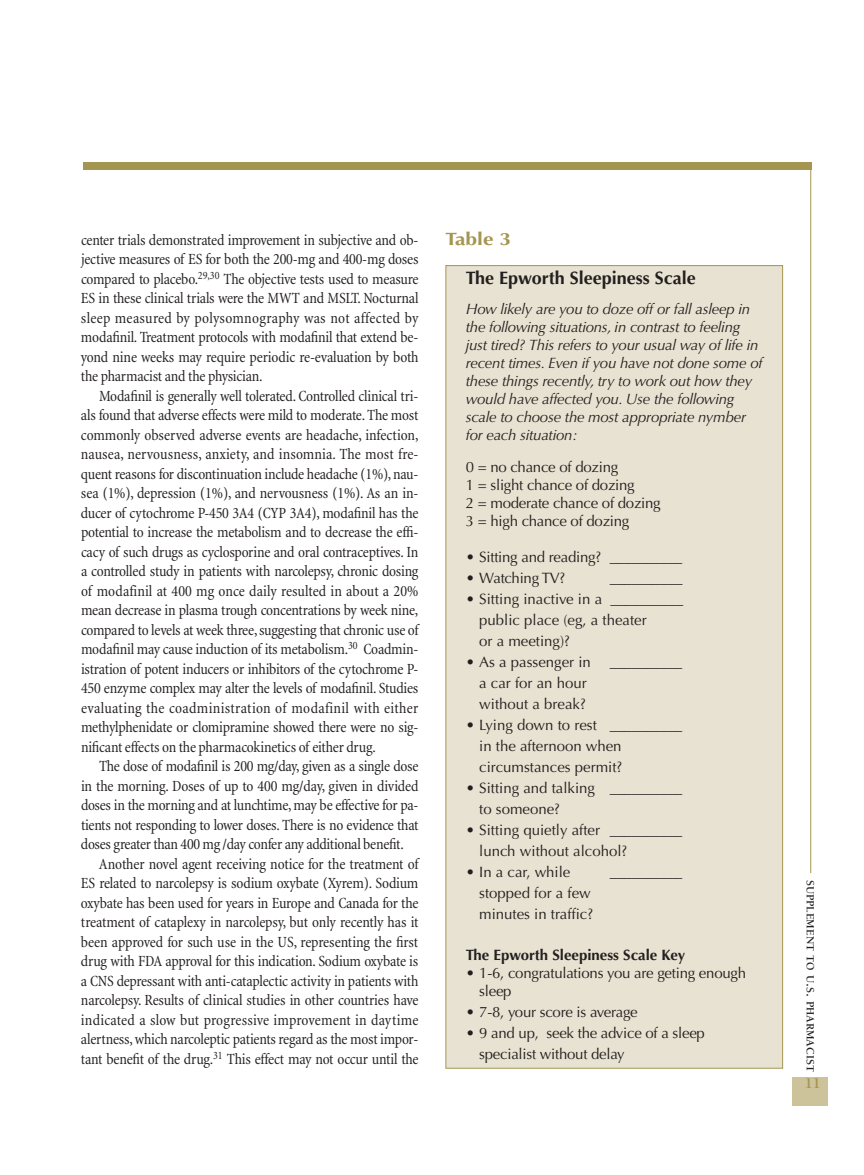
<style>
.page{position:relative;width:864px;height:1175px;background:#fff}
.page>*{position:absolute;margin:0;border:0;box-sizing:border-box;transform-origin:0 0}
.t1{font:700 18px "Optima";color:#231f1f}
.t2{font:700 17.85px "Optima";color:#a49650;scale:1.18 1}
.t3{font:condensed 15.75px/19.5px "Minion";letter-spacing:-.015em;color:#231f1f;text-align:justify}
.t4{font:condensed 15.75px "Minion";letter-spacing:.01em;color:#231f1f}
.t5{font:15px/21px "Optima";color:#231f1f}
.t6{font:italic 15px/18px "Optima";letter-spacing:-.015em;color:#231f1f}
.t7{font:700 15px "Optima";color:#231f1f}
.t8{font:700 15px "Berkeley";color:#a49650}
.t9{font:700 11.25px "Berkeley";color:#231f1f}
.s1{font-size:15px}
</style>
<div class="page">
<div style="left:792px;top:1077px;width:36px;height:29px;background:#cdc39b"></div>
<hr style="left:810px;top:169px;width:1px;height:704px;background:#a49650">
<div style="left:83px;top:162px;width:728px;height:8px;background:#a49650"></div>
<div style="left:446px;top:265px;width:337px;height:803px;background:#e7e2d1"></div>
<p class="t3" style="left:81px;top:231px;width:339px">center trials demonstrated improvement in subjective and ob&shy;jective measures of ES for both the 200-mg and 400-mg doses compared to placebo.<sup>29,30</sup> The objective tests used to measure ES in these clinical trials were the MWT and MSLT. Nocturnal sleep measured by polysomnography was not affected by modafinil. Treatment protocols with modafinil that extend be&shy;yond nine weeks may require periodic re-evaluation by both the pharmacist and the physician.</p>
<p class="t3" style="left:81px;top:387px;width:339px;text-indent:18px">Modafinil is generally well tolerated. Controlled clinical tri&shy;als found that adverse effects were mild to moderate. The most commonly observed adverse events are headache, infection, nausea, nervousness, anxiety, and insomnia. The most fre&shy;quent reasons for discontinuation include headache (1%), nau&shy;sea (1%), depression (1%), and nervousness (1%). As an in&shy;ducer of cytochrome P-450 3A4 (CYP 3A4), modafinil has the potential to increase the metabolism and to decrease the effi&shy;cacy of such drugs as cyclosporine and oral contraceptives. In a controlled study in patients with narcolepsy, chronic dosing of modafinil at 400 mg once daily resulted in about a 20% mean decrease in plasma trough concentrations by week nine, compared to levels at week three, suggesting that chronic use of modafinil may cause induction of its metabolism.<sup>30</sup> Coadmin&shy;istration of potent inducers or inhibitors of the cytochrome P-450 enzyme complex may alter the levels of modafinil. Studies evaluating the coadministration of modafinil with either methylphenidate or clomipramine showed there were no sig&shy;nificant effects on the pharmacokinetics of either drug.</p>
<p class="t3" style="left:99px;top:758px;width:321px">The dose of modafinil is 200 mg/day, given as a single dose</p>
<p class="t3" style="left:81px;top:777px;width:339px">in the morning. Doses of up to 400 mg/day, given in divided</p>
<p class="t3" style="left:81px;top:797px;width:339px">doses in the morning and at lunchtime, may be effective for pa-</p>
<p class="t3" style="left:81px;top:816px;width:339px">tients not responding to lower doses. There is no evidence that</p>
<p class="t3" style="left:81px;top:836px;width:324px">doses greater than 400 mg /day confer any additional benefit.</p>
<p class="t3" style="left:99px;top:855px;width:321px">Another novel agent receiving notice for the treatment of</p>
<p class="t3" style="left:81px;top:875px;width:339px">ES related to narcolepsy is sodium oxybate (Xyrem). Sodium</p>
<p class="t3" style="left:81px;top:894px;width:339px">oxybate has been used for years in Europe and Canada for the</p>
<p class="t3" style="left:81px;top:914px;width:339px">treatment of cataplexy in narcolepsy, but only recently has it</p>
<p class="t3" style="left:81px;top:933px;width:339px">been approved for such use in the US, representing the first</p>
<p class="t3" style="left:81px;top:953px;width:339px">drug with FDA approval for this indication. Sodium oxybate is</p>
<p class="t3" style="left:81px;top:972px;width:339px">a CNS depressant with anti-cataplectic activity in patients with</p>
<p class="t3" style="left:81px;top:992px;width:339px">narcolepsy. Results of clinical studies in other countries have</p>
<p class="t4" style="left:81px;top:1013px;width:339px">indicated a slow but progressive improvement in daytime</p>
<p class="t3" style="left:81px;top:1031px;width:339px">alertness, which narcoleptic patients regard as the most impor-</p>
<p class="t3" style="left:81px;top:1050px;width:339px">tant benefit of the drug.<sup>31</sup> This effect may not occur until the</p>
<p class="t2" style="left:446px;top:231px;width:57px">Table 3</p>
<p class="t1" style="left:466px;top:271px;width:232px">The Epworth Sleepiness Scale</p>
<p class="t6" style="left:466px;top:301px;width:298px">How likely are you to doze off or fall asleep in the following situations, in contrast to feeling just tired? This refers to your usual way of life in recent times. Even if you have not done some of these things recently, try to work out how they would have affected you. Use the following scale to choose the most appropriate nymber for each situation:</p>
<p class="t5" style="left:466px;top:459px;width:197px;line-height:18px">0 = no chance of dozing<br>1 = slight chance of dozing<br>2 = moderate chance of dozing<br>3 = high chance of dozing</p>
<p class="t5" style="left:466px;top:547px;width:218px">• Sitting and reading? __________</p>
<p class="t5" style="left:466px;top:568px;width:101px">• Watching TV?</p>
<p class="t5" style="left:610px;top:568px;width:74px">__________</p>
<p class="t5" style="left:479px;top:589px;width:205px;text-indent:-14px">• Sitting inactive in a __________ public place (eg, a theater<br>or a meeting)?</p>
<p class="t5" style="left:466px;top:652px;width:127px">• As a passenger in</p>
<p class="t5" style="left:610px;top:652px;width:74px">__________</p>
<p class="t5" style="left:479px;top:673px;width:109px">a car for an hour without a break?</p>
<p class="t5" style="left:479px;top:715px;width:205px;text-indent:-14px">• Lying down to rest __________ in the afternoon when circumstances permit?</p>
<p class="t5" style="left:479px;top:778px;width:205px;text-indent:-14px">• Sitting and talking __________ to someone?</p>
<p class="t5" style="left:479px;top:820px;width:205px;text-indent:-14px">• Sitting quietly after __________ lunch without alcohol?</p>
<p class="t5" style="left:466px;top:862px;width:106px">• In a car, while</p>
<p class="t5" style="left:610px;top:862px;width:74px">__________</p>
<p class="t5" style="left:479px;top:883px;width:116px">stopped for a few minutes in traffic?</p>
<p class="t7" style="left:466px;top:948px;width:221px">The Epworth Sleepiness Scale Key</p>
<p class="t5" style="left:479px;top:965px;width:268px;line-height:18px;text-indent:-14px">• 1-6, congratulations you are geting enough sleep</p>
<p class="t5" style="left:466px;top:1002px;width:174px">• 7-8, your score is average</p>
<p class="t5" style="left:479px;top:1023px;width:227px;text-indent:-14px">• 9 and up, seek the advice of a sleep specialist without delay</p>
<p class="t9" style="left:815px;top:879px;width:194px;rotate:90deg">SUPPLEMENT TO U<span class="s1">.</span>S<span class="s1">.</span> PHARMACIST</p>
<p class="t8" style="left:805px;top:1077px;width:18px">11</p>
</div>
